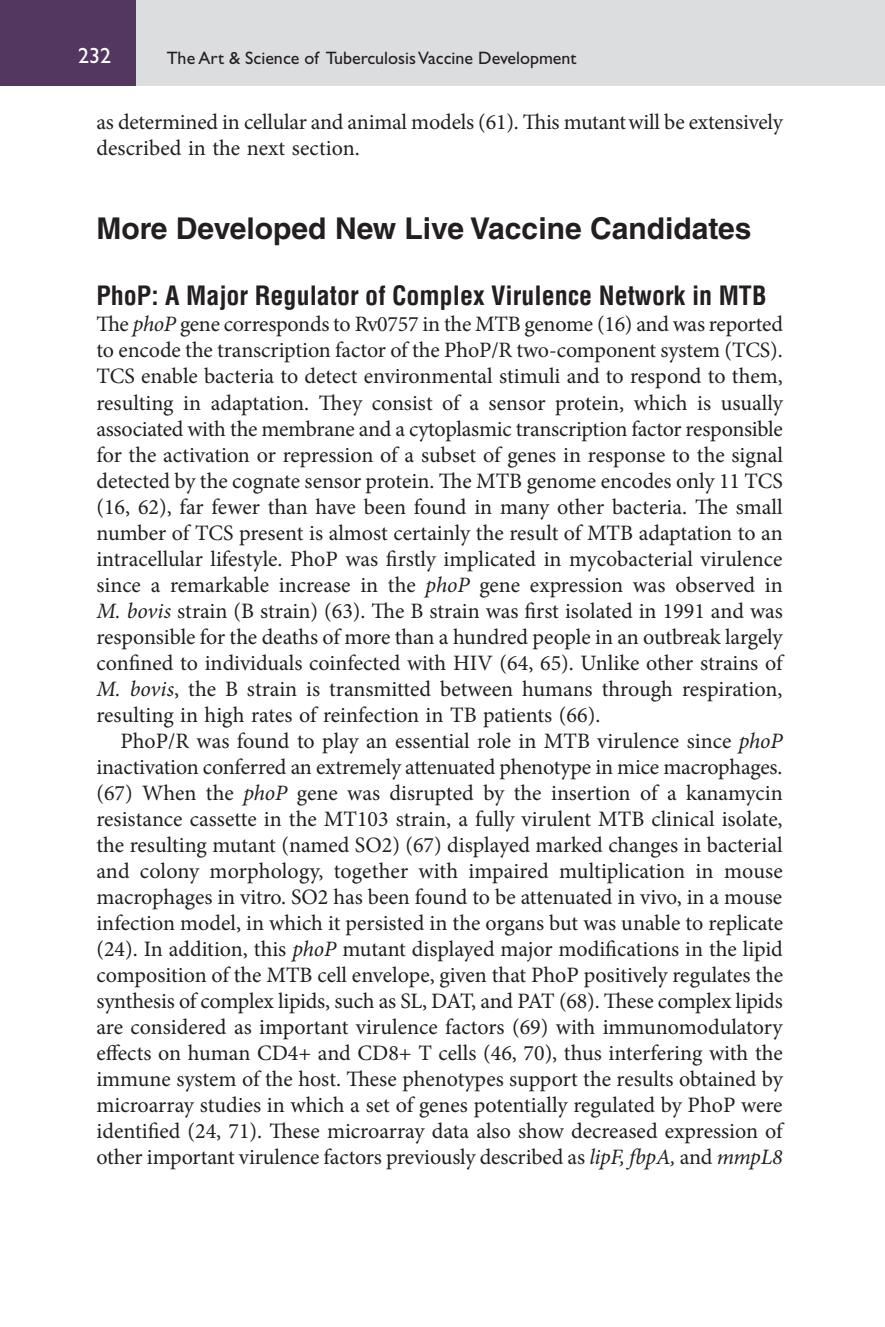
<style>
.page{position:relative;width:885px;height:1327px;background:#fff}
.page>*{position:absolute;margin:0;border:0;box-sizing:border-box;transform-origin:0 0}
.t1{font:700 30px "Helvetica LT Std";color:#231f20}
.t2{font:700 condensed 26px "Helvetica LT Std";color:#231f20}
.t3{font:22px/26px "Minion Pro";letter-spacing:-.01em;color:#231f20;text-align:justify}
.t4{font:22px "Gill Sans Std";color:#fff}
.t5{font:18px "Gill Sans Std";color:#231f20}
.s1{font-style:italic}
</style>
<div class="page">
<div style="left:135px;top:0;width:749px;height:86px;background:#dcdddf"></div>
<div style="left:0;top:0;width:136px;height:86px;background:#533761"></div>
<hr style="left:884px;top:0;width:1px;height:86px;background:#dcdddf">
<p class="t4" style="left:78px;top:48px;width:34px">232</p>
<p class="t5" style="left:167px;top:51px;width:411px">The Art &amp; Science of Tuberculosis Vaccine Development</p>
<p class="t3" style="left:96px;top:111px;width:687px">as determined in cellular and animal models (61). This mutantwill be extensively described in the next section.</p>
<h1 class="t1" style="left:96px;top:217px;width:656px">More Developed New Live Vaccine Candidates</h1>
<p class="t2" style="left:96px;top:285px;width:671px">PhoP: A Major Regulator of Complex Virulence Network in MTB</p>
<p class="t3" style="left:96px;top:313px;width:688px">The <span class="s1">phoP</span> gene corresponds to Rv0757 in the MTB genome (16) and was reported to encode the transcription factor of the PhoP/R two-component system (TCS).<br>TCS enable bacteria to detect environmental stimuli and to respond to them, resulting in adaptation. They consist of a sensor protein, which is usually associated with the membrane and a cytoplasmic transcription factor responsible for the activation or repression of a subset of genes in response to the signal detected by the cognate sensor protein. The MTB genome encodes only 11 TCS (16, 62), far fewer than have been found in many other bacteria. The small number of TCS present is almost certainly the result of MTB adaptation to an intracellular lifestyle. PhoP was firstly implicated in mycobacterial virulence since a remarkable increase in the <span class="s1">phoP</span> gene expression was observed in <span class="s1">M. bovis</span> strain (B strain) (63). The B strain was first isolated in 1991 and was responsible for the deaths of more than a hundred people in an outbreak largely confined to individuals coinfected with HIV (64, 65). Unlike other strains of <span class="s1">M. bovis</span>, the B strain is transmitted between humans through respiration, resulting in high rates of reinfection in TB patients (66).</p>
<p class="t3" style="left:96px;top:729px;width:688px;text-indent:24px">PhoP/R was found to play an essential role in MTB virulence since <span class="s1">phoP </span>inactivation conferred an extremely attenuated phenotype in mice macrophages. (67) When the <span class="s1">phoP</span> gene was disrupted by the insertion of a kanamycin resistance cassette in the MT103 strain, a fully virulent MTB clinical isolate, the resulting mutant (named SO2) (67) displayed marked changes in bacterial and colony morphology, together with impaired multiplication in mouse macrophages in vitro. SO2 has been found to be attenuated in vivo, in a mouse infection model, in which it persisted in the organs but was unable to replicate (24). In addition, this <span class="s1">phoP</span> mutant displayed major modifications in the lipid composition of the MTB cell envelope, given that PhoP positively regulates the synthesis of complex lipids, such as SL, DAT, and PAT (68). These complex lipids are considered as important virulence factors (69) with immunomodulatory effects on human CD4+ and CD8+ T cells (46, 70), thus interfering with the immune system of the host. These phenotypes support the results obtained by microarray studies in which a set of genes potentially regulated by PhoP were identified (24, 71). These microarray data also show decreased expression of other important virulence factors previously described as <span class="s1">lipF, fbpA,</span> and <span class="s1">mmpL8</span></p>
</div>
